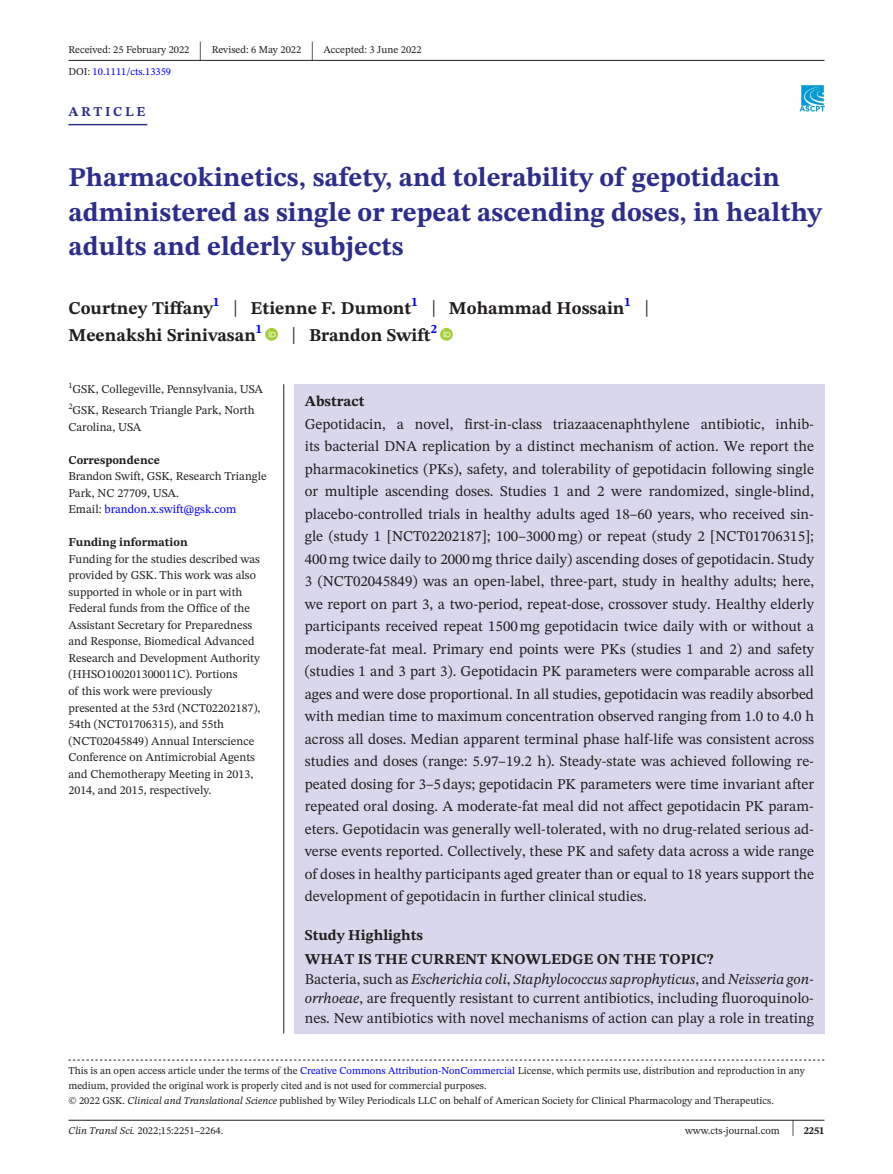
<style>
.page{position:relative;width:893px;height:1174px;background:#fff}
.page>*{position:absolute;margin:0;border:0;box-sizing:border-box;transform-origin:0 0}
.t1{font:700 27px/34.5px "STIX Two Text";color:#2c2d8c}
.t2{font:25.65px "STIX Two Text";color:#231f20;scale:.49 1}
.t3{font:700 18px/27px "STIX Two Text";color:#231f20}
.t4{font:15px/22.5px "STIX Two Text";color:#231f20;text-align:justify}
.t5{font:700 15px/24px "STIX Two Text";color:#231f20}
.t6{font:700 13.5px "STIX Two Text";letter-spacing:.2em;color:#2c2d8c}
.t7{font:12px/16.5px "STIX Two Text";color:#231f20}
.t8{font:700 12px "STIX Two Text";color:#231f20}
.t9{font:10.5px/15px "STIX Two Text";color:#231f20}
.t10{font:10.5px "STIX Two Text";color:#00f}
.s1{color:#231f20}
.s2{font-weight:400;font-size:23.4px}
.s3{color:#00f}
.s4{font-style:italic}
.s5{font-size:22.2px}
.s6{font-weight:700}
</style>
<div class="page">
<hr style="left:68px;top:1119px;width:756px;height:1px;background:#231f20">
<img style="left:799px;top:85px;width:25px;height:26px">
<hr style="left:68px;top:60px;width:756px;height:1px;background:#231f20">
<hr style="left:68px;top:124px;width:79px;height:1px;background:#2c2d8c">
<svg style="left:265px;top:328px;width:13px;height:13px"></svg>
<svg style="left:269px;top:330px;width:7px;height:7px"></svg>
<svg style="left:440px;top:328px;width:13px;height:13px"></svg>
<svg style="left:443px;top:330px;width:7px;height:7px"></svg>
<svg style="left:68px;top:1059px;width:756px;height:1px"></svg>
<div style="left:294px;top:384px;width:530px;height:649px;background:#d9d7eb"></div>
<hr style="left:283px;top:384px;width:1px;height:649px;background:#231f20">
<p class="t9" style="left:68px;top:42px;width:123px">Received: 25 February 2022</p>
<h2 class="t2" style="left:199px;top:32px;width:8px">|</h2>
<p class="t9" style="left:212px;top:42px;width:91px">Revised: 6 May 2022</p>
<h2 class="t2" style="left:311px;top:32px;width:8px">|</h2>
<p class="t9" style="left:323px;top:42px;width:100px">Accepted: 3 June 2022</p>
<p class="t10" style="left:68px;top:64px;width:104px"><span class="s1">DOI:</span> 10.1111/cts.13359</p>
<p class="t6" style="left:68px;top:101px;width:79px">ARTICLE</p>
<h1 class="t1" style="left:68px;top:161px;width:755px">Pharmacokinetics, safety, and tolerability of gepotidacin administered as single or repeat ascending doses, in healthy adults and elderly subjects</h1>
<p class="t3" style="left:68px;top:295px;width:582px">Courtney Tiffany<sup>1</sup> <span class="s2">|</span> Etienne F. Dumont<sup>1</sup> <span class="s2">|</span> Mohammad Hossain<sup>1</sup> <span class="s2">|<br></span>Meenakshi Srinivasan<sup>1</sup></p>
<p class="t3" style="left:292px;top:322px;width:147px"><span class="s2">|</span> Brandon Swift<sup>2</sup></p>
<p class="t7" style="left:68px;top:379px;width:196px;line-height:21px"><sup>1</sup>GSK, Collegeville, Pennsylvania, USA<br><sup>2</sup>GSK, Research Triangle Park, North</p>
<p class="t7" style="left:68px;top:418px;width:75px">Carolina, USA</p>
<p class="t8" style="left:68px;top:451px;width:93px">Correspondence</p>
<p class="t7" style="left:68px;top:468px;width:200px">Brandon Swift, GSK, Research Triangle<br>Park, NC 27709, USA.<br>Email: <span class="s3">brandon.x.swift@gsk.com</span></p>
<p class="t8" style="left:68px;top:534px;width:121px">Funding information</p>
<p class="t7" style="left:68px;top:550px;width:194px">Funding for the studies described was provided by GSK. This work was also supported in whole or in part with Federal funds from the Office of the Assistant Secretary for Preparedness and Response, Biomedical Advanced Research and Development Authority (HHSO100201300011C). Portions<br>of this work were previously presented at the 53rd (NCT02202187), 54th (NCT01706315), and 55th (NCT02045849) Annual Interscience Conference on Antimicrobial Agents and Chemotherapy Meeting in 2013, 2014, and 2015, respectively.</p>
<p class="t5" style="left:305px;top:389px;width:61px">Abstract</p>
<p class="t4" style="left:305px;top:412px;width:511px">Gepotidacin, a novel, first-in-class triazaacenaphthylene antibiotic, inhib&shy;its bacterial DNA replication by a distinct mechanism of action. We report the pharmacokinetics (PKs), safety, and tolerability of gepotidacin following single or multiple ascending doses. Studies 1 and 2 were randomized, single-blind, placebo-controlled trials in healthy adults aged 18–60 years, who received sin&shy;gle (study 1 [NCT02202187]; 100–3000mg) or repeat (study 2 [NCT01706315]; 400mg twice daily to 2000mg thrice daily) ascending doses of gepotidacin. Study 3 (NCT02045849) was an open-label, three-part, study in healthy adults; here, we report on part 3, a two-period, repeat-dose, crossover study. Healthy elderly participants received repeat 1500mg gepotidacin twice daily with or without a moderate-fat meal. Primary end points were PKs (studies 1 and 2) and safety (studies 1 and 3 part 3). Gepotidacin PK parameters were comparable across all ages and were dose proportional. In all studies, gepotidacin was readily absorbed with median time to maximum concentration observed ranging from 1.0 to 4.0 h across all doses. Median apparent terminal phase half-life was consistent across studies and doses (range: 5.97–19.2 h). Steady-state was achieved following re&shy;peated dosing for 3–5days; gepotidacin PK parameters were time invariant after repeated oral dosing. A moderate-fat meal did not affect gepotidacin PK param&shy;eters. Gepotidacin was generally well-tolerated, with no drug-related serious ad&shy;verse events reported. Collectively, these PK and safety data across a wide range of doses in healthy participants aged greater than or equal to 18 years support the development of gepotidacin in further clinical studies.</p>
<p class="t5" style="left:305px;top:923px;width:410px">Study Highlights<br>WHAT IS THE CURRENT KNOWLEDGE ON THE TOPIC?</p>
<p class="t4" style="left:305px;top:969px;width:511px;line-height:19.5px">Bacteria, such as <span class="s4">Escherichia coli</span>, <span class="s4">Staphylococcus saprophyticus</span>, and <span class="s4">Neisseria gon&shy;orrhoeae</span>, are frequently resistant to current antibiotics, including fluoroquinolo&shy;nes. New antibiotics with novel mechanisms of action can play a role in treating</p>
<p class="t9" style="left:68px;top:1063px;width:738px">This is an open access article under the terms of the <span class="s3">Creative Commons Attribution-NonCommercial</span> License, which permits use, distribution and reproduction in any medium, provided the original work is properly cited and is not used for commercial purposes.<br>© 2022 GSK. <span class="s4">Clinical and Translational Science</span> published by Wiley Periodicals LLC on behalf of American Society for Clinical Pharmacology and Therapeutics.</p>
<p class="t9" style="left:68px;top:1123px;width:156px"><span class="s4">Clin Transl Sci.</span> 2022;15:2251–2264.</p>
<p class="t9" style="left:685px;top:1123px;width:141px">www.cts-journal.com <span class="s5">|</span> <span class="s6">2251</span></p>
</div>
